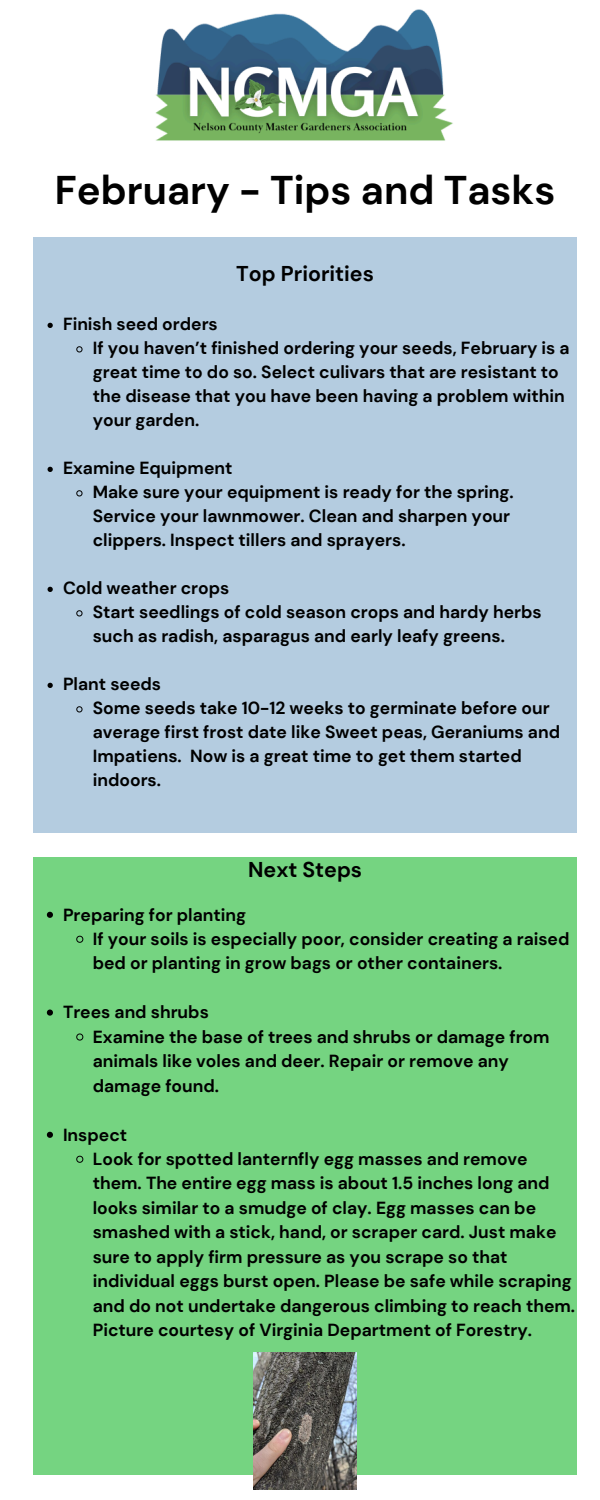
<style>
.page{position:relative;width:600px;height:1500px;background:#fff}
.page>*{position:absolute;margin:0;border:0;box-sizing:border-box;transform-origin:0 0}
.t1{font:700 40px "DM Sans";color:#000}
.t2{font:700 21.4px "DM Sans";color:#000}
.t3{font:700 17.5px/24.4px "DM Sans";color:#000}
</style>
<div class="page">
<div style="left:33px;top:237px;width:544px;height:596px;background:#b4cce0"></div>
<img style="left:155px;top:9px;width:298px;height:132px">
<div style="left:33px;top:858px;width:544px;height:617px;background:#75d481"></div>
<img style="left:254px;top:1353px;width:103px;height:136px">
<svg style="left:48px;top:323px;width:5px;height:5px"></svg>
<svg style="left:76px;top:346px;width:7px;height:7px"></svg>
<svg style="left:48px;top:467px;width:5px;height:5px"></svg>
<svg style="left:76px;top:490px;width:7px;height:7px"></svg>
<svg style="left:48px;top:587px;width:5px;height:5px"></svg>
<svg style="left:76px;top:610px;width:7px;height:7px"></svg>
<svg style="left:48px;top:683px;width:5px;height:5px"></svg>
<svg style="left:76px;top:706px;width:7px;height:7px"></svg>
<svg style="left:47px;top:912px;width:6px;height:6px"></svg>
<svg style="left:76px;top:935px;width:8px;height:8px"></svg>
<svg style="left:47px;top:1010px;width:6px;height:6px"></svg>
<svg style="left:76px;top:1033px;width:8px;height:8px"></svg>
<svg style="left:47px;top:1132px;width:6px;height:6px"></svg>
<svg style="left:76px;top:1155px;width:8px;height:8px"></svg>
<p class="t1" style="left:55px;top:165px;width:502px">February - Tips and Tasks</p>
<p class="t2" style="left:236px;top:260px;width:139px">Top Priorities</p>
<p class="t3" style="left:63px;top:312px;width:156px">Finish seed orders</p>
<p class="t3" style="left:93px;top:336px;width:478px;line-height:24px">If you haven’t finished ordering your seeds, February is a great time to do so. Select culivars that are resistant to the disease that you have been having a problem within your garden.</p>
<p class="t3" style="left:63px;top:456px;width:171px">Examine Equipment</p>
<p class="t3" style="left:93px;top:480px;width:422px;line-height:24px">Make sure your equipment is ready for the spring.<br>Service your lawnmower. Clean and sharpen your clippers. Inspect tillers and sprayers.</p>
<p class="t3" style="left:63px;top:576px;width:168px">Cold weather crops</p>
<p class="t3" style="left:93px;top:600px;width:451px;line-height:24px">Start seedlings of cold season crops and hardy herbs such as radish, asparagus and early leafy greens.</p>
<p class="t3" style="left:63px;top:672px;width:100px">Plant seeds</p>
<p class="t3" style="left:93px;top:696px;width:469px;line-height:24px">Some seeds take 10-12 weeks to germinate before our average first frost date like Sweet peas, Geraniums and Impatiens. Now is a great time to get them started indoors.</p>
<h2 class="t2" style="left:248px;top:856px;width:116px">Next Steps</h2>
<p class="t3" style="left:63px;top:902px;width:185px">Preparing for planting</p>
<p class="t3" style="left:93px;top:927px;width:478px">If your soils is especially poor, consider creating a raised bed or planting in grow bags or other containers.</p>
<p class="t3" style="left:63px;top:1000px;width:147px">Trees and shrubs</p>
<p class="t3" style="left:93px;top:1025px;width:458px">Examine the base of trees and shrubs or damage from animals like voles and deer. Repair or remove any damage found.</p>
<p class="t3" style="left:63px;top:1122px;width:66px">Inspect</p>
<p class="t3" style="left:93px;top:1147px;width:484px">Look for spotted lanternfly egg masses and remove them. The entire egg mass is about 1.5 inches long and looks similar to a smudge of clay. Egg masses can be smashed with a stick, hand, or scraper card. Just make sure to apply firm pressure as you scrape so that individual eggs burst open. Please be safe while scraping and do not undertake dangerous climbing to reach them.<br>Picture courtesy of Virginia Department of Forestry.</p>
</div>
